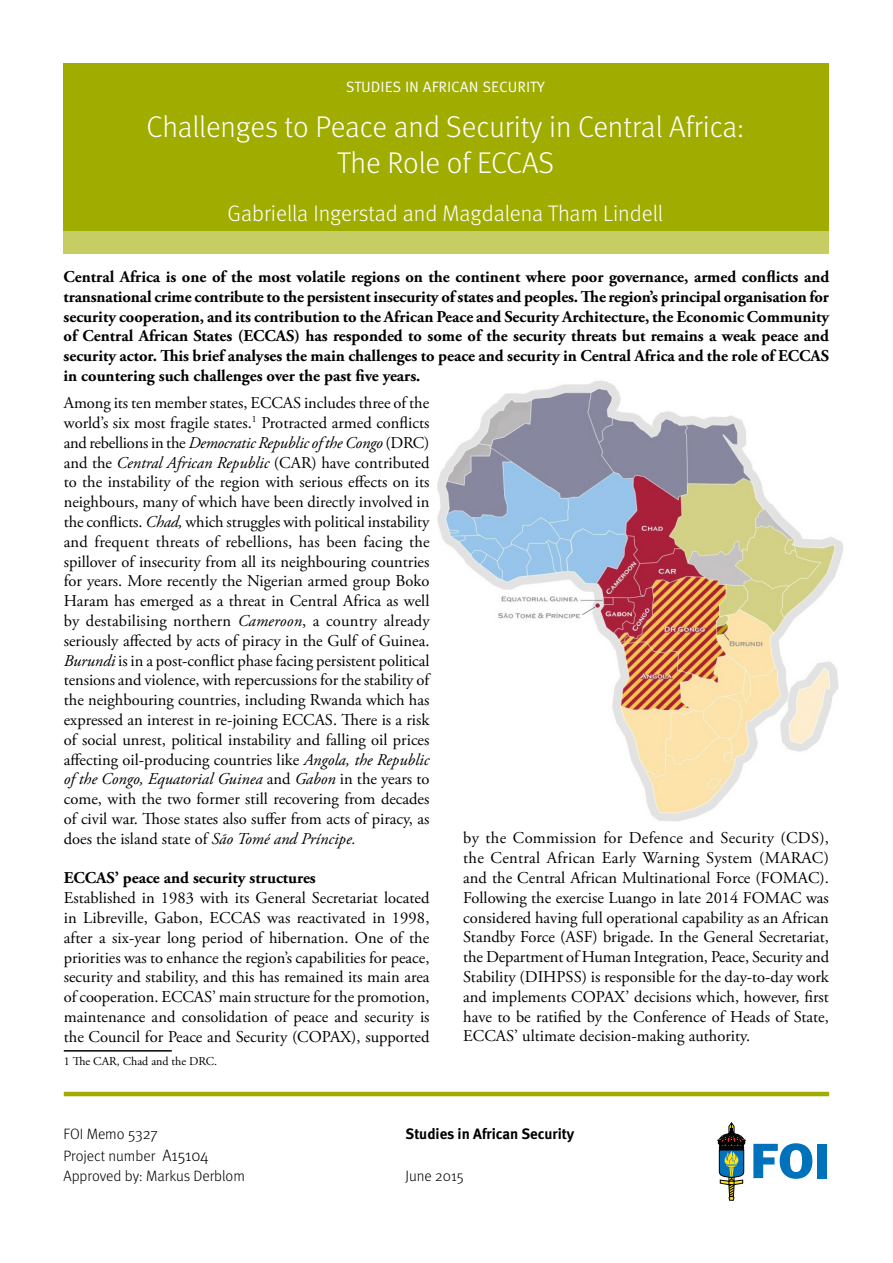
<style>
.page{position:relative;width:893px;height:1263px;background:#fff}
.page>*{position:absolute;margin:0;border:0;box-sizing:border-box;transform-origin:0 0}
.t1{font:300 30px/36px "Meta";color:#fff;text-align:center}
.t2{font:300 22.5px "Meta";color:#fff}
.t3{font:16.5px/19.8px "Adobe Garamond Pro";color:#000;text-align:justify}
.t4{font:700 16.5px/19.8px "Adobe Garamond Pro";color:#000;text-align:justify}
.t5{font:300 15px/20.1px "Meta";color:#000}
.t6{font:15px "Meta Normal Caps";color:#fff}
.t7{font:700 15px "Meta";color:#000}
.t8{font:12px "Adobe Garamond Pro";color:#000}
.s1{font-family:"Times New Roman"}
.s2{font-style:italic}
.s3{font-size:15.75px}
.s4{font-size:16.5px}
</style>
<div class="page">
<svg style="left:753px;top:1143px;width:59px;height:36px"></svg>
<div style="left:818px;top:1144px;width:9px;height:34px;background:#0072bc"></div>
<svg style="left:718px;top:1122px;width:27px;height:78px"></svg>
<div style="left:64px;top:208px;width:765px;height:45px;background:#c5cd63"></div>
<div style="left:64px;top:63px;width:765px;height:167px;background:#a0ad00"></div>
<hr style="left:64px;top:1092px;width:765px;height:4px;background:#a0ad00">
<hr style="left:64px;top:1050px;width:108px;height:1px;background:#000">
<img style="left:438px;top:380px;width:405px;height:442px">
<p class="t6" style="left:346px;top:78px;width:200px">STUDIES IN AFRICAN SECURITY</p>
<h1 class="t1" style="left:146px;top:108px;width:599px">Challenges to Peace and Security in Central Africa:<br>The Role of ECCAS</h1>
<h2 class="t2" style="left:228px;top:200px;width:437px">Gabriella Ingerstad and Magdalena Tham Lindell</h2>
<p class="t4" style="left:64px;top:267px;width:767px">Central Africa is one of the most volatile regions on the continent where poor governance, armed conflicts and transnational crime contribute to the persistent insecurity of states and peoples. The region’s principal organisation for security cooperation, and its contribution to the African Peace and Security Architecture, the Economic Community of Central African States (ECCAS) has responded to some of the security threats but remains a weak peace and security actor. This brief analyses the main challenges to peace and security in Central Africa and the role of ECCAS in countering such challenges over the past five years<span class="s1">.</span></p>
<p class="t3" style="left:64px;top:394px;width:367px">Among its ten member states, ECCAS includes three of the world’s six most fragile states.<sup>1</sup> Protracted armed conflicts and rebellions in the <span class="s2">Democratic Republic of the Congo</span> (DRC) and the <span class="s2">Central African Republic</span> (CAR) have contributed to the instability of the region with serious effects on its neighbours, many of which have been directly involved in the conflicts. <span class="s2">Chad,</span> which struggles with political instability and frequent threats of rebellions, has been facing the spillover of insecurity from all its neighbouring countries for years. More recently the Nigerian armed group Boko Haram has emerged as a threat in Central Africa as well by destabilising northern <span class="s2">Cameroon</span>, a country already seriously affected by acts of piracy in the Gulf of Guinea.<br><span class="s2">Burundi</span> is in a post-conflict phase facing persistent political tensions and violence, with repercussions for the stability of the neighbouring countries, including Rwanda which has expressed an interest in re-joining ECCAS. There is a risk of social unrest, political instability and falling oil prices affecting oil-producing countries like <span class="s2">Angola, the Republic of the Congo, Equatorial Guinea</span> and <span class="s2">Gabon</span> in the years to come, with the two former still recovering from decades of civil war. Those states also suffer from acts of piracy, as does the island state of <span class="s2">São Tomé and Príncipe.</span></p>
<p class="t4" style="left:64px;top:868px;width:254px">ECCAS’ peace and security structures</p>
<p class="t3" style="left:64px;top:889px;width:367px">Established in 1983 with its General Secretariat located in Libreville, Gabon, ECCAS was reactivated in 1998, after a six-year long period of hibernation. One of the priorities was to enhance the region’s capabilities for peace, security and stability, and this has remained its main area of cooperation. ECCAS’ main structure for the promotion, maintenance and consolidation of peace and security is the Council for Peace and Security (COPAX), supported</p>
<p class="t8" style="left:64px;top:1054px;width:155px">1 The CAR, Chad and the DRC.</p>
<p class="t3" style="left:463px;top:829px;width:367px">by the Commission for Defence and Security (CDS), the Central African Early Warning System (MARAC) and the Central African Multinational Force (FOMAC).<br>Following the exercise Luango in late 2014 FOMAC was considered having full operational capability as an African Standby Force (ASF) brigade. In the General Secretariat, the Department of Human Integration, Peace, Security and Stability (DIHPSS) is responsible for the day-to-day work and implements COPAX’ decisions which, however, first have to be ratified by the Conference of Heads of State, ECCAS’ ultimate decision-making authority.</p>
<p class="t5" style="left:64px;top:1124px;width:96px">FOI Memo <span class="s3">5327</span></p>
<p class="t7" style="left:406px;top:1125px;width:170px">Studies in African Security</p>
<p class="t5" style="left:64px;top:1146px;width:183px">Project number <span class="s4">A15104<br></span>Approved by: Markus Derblom</p>
<p class="t5" style="left:406px;top:1166px;width:60px">June 2015</p>
</div>
